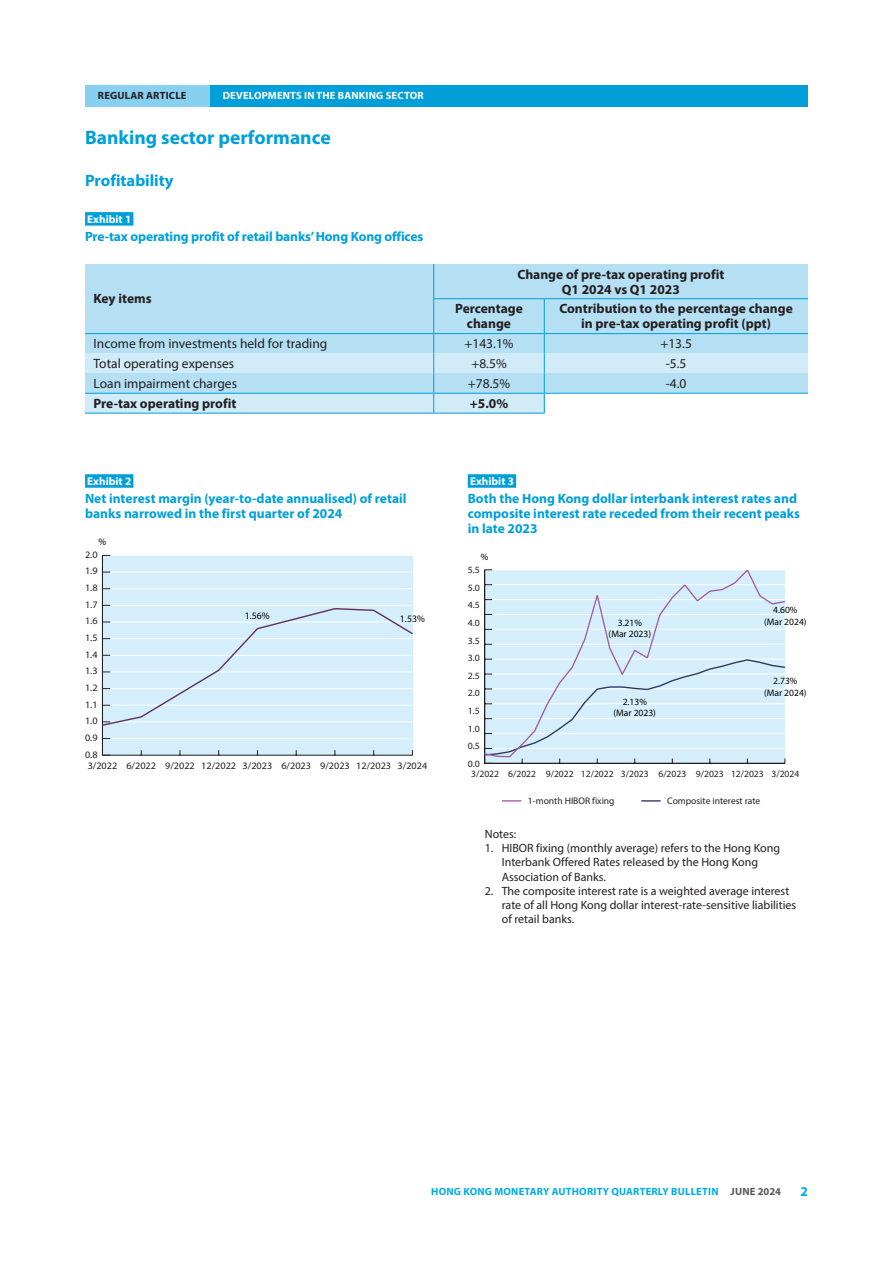
<style>
.page{position:relative;width:893px;height:1263px;background:#fff}
.page>*{position:absolute;margin:0;border:0;box-sizing:border-box;transform-origin:0 0}
.t1{font:700 19.5px "Myriad Pro";color:#009fda}
.t2{font:700 16.5px "Myriad Pro";color:#009fda}
.t3{font:700 13.5px/15px "Myriad Pro";color:#009fda}
.t4{font:700 13.5px "Myriad Pro";color:#231f20}
.t5{font:13.5px "Myriad Pro";color:#231f20}
.t6{font:700 13.5px "Myriad Pro";color:#00ade2}
.t7{font:12px/14.2px "Myriad Pro";color:#231f20}
.t8{font:700 11.25px "Myriad Pro";color:#fff}
.t9{font:700 10.5px "Myriad Pro";letter-spacing:.02em;color:#00ade2}
.t10{font:700 10.5px "Myriad Pro";letter-spacing:.02em;color:#fff}
.t11{font:700 10.5px "Myriad Pro";letter-spacing:.02em;color:#231f20}
.t12{font:9.9px "Myriad Pro";color:#231f20;scale:1.04 1}
.t13{font:9.9px "Myriad Pro";color:#030303}
.t14{font:9.6px "Myriad Pro";color:#231f20}
.t15{font:9.6px/11.4px "Myriad Pro";color:#030303;text-align:center}
.t16{font:9.6px "Myriad Pro";color:#231f20;scale:1.04 1}
.s1{color:#57585a}
</style>
<div class="page">
<div style="left:85px;top:85px;width:723px;height:21px;background:#009fda"></div>
<div style="left:85px;top:85px;width:125px;height:21px;background:#88d0ef"></div>
<div style="left:85px;top:212px;width:48px;height:14px;background:#009fda"></div>
<div style="left:85px;top:264px;width:349px;height:70px;background:#b5e0f4"></div>
<div style="left:434px;top:264px;width:374px;height:35px;background:#b5e0f4"></div>
<div style="left:434px;top:299px;width:110px;height:35px;background:#b5e0f4"></div>
<div style="left:544px;top:299px;width:264px;height:35px;background:#b5e0f4"></div>
<div style="left:85px;top:334px;width:349px;height:19px;background:#b5e0f4"></div>
<div style="left:434px;top:334px;width:110px;height:19px;background:#b5e0f4"></div>
<div style="left:544px;top:334px;width:264px;height:19px;background:#b5e0f4"></div>
<div style="left:85px;top:373px;width:349px;height:20px;background:#b5e0f4"></div>
<div style="left:434px;top:373px;width:110px;height:20px;background:#b5e0f4"></div>
<div style="left:544px;top:373px;width:264px;height:20px;background:#b5e0f4"></div>
<div style="left:85px;top:353px;width:349px;height:20px;background:#d1ecf8"></div>
<div style="left:434px;top:353px;width:110px;height:20px;background:#d1ecf8"></div>
<div style="left:544px;top:353px;width:264px;height:20px;background:#d1ecf8"></div>
<div style="left:85px;top:393px;width:349px;height:20px;background:#d1ecf8"></div>
<div style="left:434px;top:393px;width:110px;height:20px;background:#d1ecf8"></div>
<hr style="left:85px;top:333px;width:349px;height:1px;background:#009fda">
<hr style="left:434px;top:333px;width:110px;height:1px;background:#009fda">
<hr style="left:544px;top:333px;width:264px;height:1px;background:#009fda">
<hr style="left:85px;top:393px;width:349px;height:1px;background:#009fda">
<hr style="left:434px;top:393px;width:110px;height:1px;background:#009fda">
<hr style="left:544px;top:393px;width:264px;height:1px;background:#009fda">
<hr style="left:433px;top:264px;width:1px;height:34px;background:#009fda">
<hr style="left:433px;top:299px;width:1px;height:34px;background:#009fda">
<svg style="left:433px;top:334px;width:1px;height:79px"></svg>
<hr style="left:544px;top:299px;width:1px;height:34px;background:#009fda">
<svg style="left:544px;top:334px;width:1px;height:79px"></svg>
<hr style="left:433px;top:298px;width:111px;height:1px;background:#009fda">
<hr style="left:544px;top:298px;width:264px;height:1px;background:#009fda">
<hr style="left:85px;top:413px;width:349px;height:1px;background:#009fda">
<hr style="left:434px;top:413px;width:111px;height:1px;background:#009fda">
<div style="left:85px;top:474px;width:48px;height:14px;background:#009fda"></div>
<div style="left:102px;top:555px;width:310px;height:200px;background:#d4effb"></div>
<hr style="left:102px;top:755px;width:310px;height:1px;background:#231f20">
<hr style="left:102px;top:738px;width:310px;height:1px;background:#fff">
<hr style="left:102px;top:572px;width:310px;height:1px;background:#fff">
<hr style="left:102px;top:588px;width:310px;height:1px;background:#fff">
<hr style="left:102px;top:555px;width:310px;height:1px;background:#fff">
<hr style="left:102px;top:555px;width:1px;height:200px;background:#231f20">
<svg style="left:102px;top:754px;width:8px;height:2px"></svg>
<svg style="left:101px;top:605px;width:312px;height:122px"></svg>
<div style="left:468px;top:474px;width:48px;height:14px;background:#009fda"></div>
<svg style="left:484px;top:759px;width:302px;height:5px;background:#a2b4bd"></svg>
<svg style="left:484px;top:569px;width:302px;height:190px;background:#d3ebf7"></svg>
<svg style="left:502px;top:800px;width:19px;height:1px"></svg>
<svg style="left:641px;top:800px;width:20px;height:1px"></svg>
<p class="t11" style="left:98px;top:89px;width:90px">Regular Article</p>
<p class="t10" style="left:223px;top:89px;width:202px">Developments in the Banking Sector</p>
<h1 class="t1" style="left:85px;top:125px;width:247px">Banking sector performance</h1>
<h2 class="t2" style="left:85px;top:169px;width:90px">Profitability</h2>
<h3 class="t8" style="left:87px;top:211px;width:45px">Exhibit 1</h3>
<h3 class="t3" style="left:85px;top:228px;width:340px">Pre-tax operating profit of retail banks’ Hong Kong offices</h3>
<p class="t4" style="left:94px;top:290px;width:60px">Key items</p>
<p class="t4" style="left:517px;top:265px;width:208px">Change of pre-tax operating profit</p>
<p class="t4" style="left:562px;top:280px;width:119px">Q1 2024 vs Q1 2023</p>
<p class="t4" style="left:455px;top:300px;width:69px">Percentage</p>
<p class="t4" style="left:559px;top:300px;width:235px">Contribution to the percentage change</p>
<p class="t4" style="left:467px;top:315px;width:46px">change</p>
<p class="t4" style="left:581px;top:315px;width:191px">in pre-tax operating profit (ppt)</p>
<p class="t5" style="left:94px;top:335px;width:235px">Income from investments held for trading</p>
<p class="t5" style="left:464px;top:335px;width:51px">+143.1%</p>
<p class="t5" style="left:660px;top:335px;width:33px">+13.5</p>
<p class="t5" style="left:94px;top:355px;width:142px">Total operating expenses</p>
<p class="t5" style="left:471px;top:355px;width:37px">+8.5%</p>
<p class="t5" style="left:666px;top:355px;width:22px">-5.5</p>
<p class="t5" style="left:94px;top:375px;width:145px">Loan impairment charges</p>
<p class="t5" style="left:468px;top:375px;width:44px">+78.5%</p>
<p class="t5" style="left:666px;top:375px;width:22px">-4.0</p>
<p class="t4" style="left:94px;top:395px;width:144px">Pre-tax operating profit</p>
<p class="t4" style="left:470px;top:395px;width:40px">+5.0%</p>
<h3 class="t8" style="left:87px;top:473px;width:45px">Exhibit 2</h3>
<h3 class="t3" style="left:85px;top:490px;width:323px">Net interest margin (year-to-date annualised) of retail banks narrowed in the first quarter of 2024</h3>
<p class="t13" style="left:99px;top:535px;width:9px">%</p>
<p class="t12" style="left:85px;top:548px;width:14px">2.0</p>
<p class="t12" style="left:85px;top:582px;width:14px">1.8</p>
<p class="t12" style="left:85px;top:565px;width:14px">1.9</p>
<h3 class="t8" style="left:470px;top:473px;width:45px">Exhibit 3</h3>
<h3 class="t3" style="left:468px;top:490px;width:334px">Both the Hong Kong dollar interbank interest rates and composite interest rate receded from their recent peaks in late 2023</h3>
<p class="t15" style="left:481px;top:551px;width:9px">%</p>
<p class="t16" style="left:468px;top:564px;width:13px">5.5</p>
<p class="t16" style="left:468px;top:582px;width:13px">5.0</p>
<p class="t12" style="left:85px;top:598px;width:14px">1.7</p>
<p class="t12" style="left:85px;top:615px;width:14px">1.6</p>
<p class="t12" style="left:85px;top:631px;width:14px">1.5</p>
<p class="t13" style="left:245px;top:609px;width:27px">1.56%</p>
<p class="t13" style="left:400px;top:613px;width:27px">1.53%</p>
<p class="t16" style="left:468px;top:599px;width:13px">4.5</p>
<p class="t16" style="left:468px;top:617px;width:13px">4.0</p>
<p class="t16" style="left:468px;top:634px;width:13px">3.5</p>
<p class="t15" style="left:609px;top:617px;width:44px">3.21% (Mar 2023)</p>
<p class="t15" style="left:764px;top:604px;width:44px">4.60% (Mar 2024)</p>
<p class="t12" style="left:85px;top:648px;width:14px">1.4</p>
<p class="t16" style="left:468px;top:652px;width:13px">3.0</p>
<p class="t12" style="left:85px;top:665px;width:14px">1.3</p>
<p class="t12" style="left:85px;top:681px;width:14px">1.2</p>
<p class="t12" style="left:85px;top:698px;width:14px">1.1</p>
<p class="t12" style="left:85px;top:715px;width:14px">1.0</p>
<p class="t16" style="left:468px;top:670px;width:13px">2.5</p>
<p class="t16" style="left:468px;top:687px;width:13px">2.0</p>
<p class="t16" style="left:468px;top:705px;width:13px">1.5</p>
<p class="t16" style="left:468px;top:722px;width:13px">1.0</p>
<p class="t15" style="left:614px;top:695px;width:44px">2.13% (Mar 2023)</p>
<p class="t15" style="left:764px;top:675px;width:44px">2.73% (Mar 2024)</p>
<p class="t12" style="left:85px;top:731px;width:14px">0.9</p>
<p class="t12" style="left:85px;top:748px;width:14px">0.8</p>
<p class="t16" style="left:468px;top:740px;width:13px">0.5</p>
<p class="t12" style="left:88px;top:760px;width:328px">3/2022 6/2022 9/2022 12/2022 3/2023 6/2023 9/2023 12/2023 3/2024</p>
<p class="t16" style="left:468px;top:758px;width:13px">0.0</p>
<p class="t14" style="left:471px;top:768px;width:66px">3/2022 6/2022</p>
<p class="t14" style="left:528px;top:794px;width:88px">1-month HIBOR fixing</p>
<p class="t14" style="left:546px;top:768px;width:255px">9/2022 12/2022 3/2023 6/2023 9/2023 12/2023 3/2024</p>
<p class="t14" style="left:667px;top:794px;width:95px">Composite interest rate</p>
<p class="t7" style="left:485px;top:826px;width:33px">Notes:</p>
<p class="t7" style="left:502px;top:841px;width:280px;text-indent:-17px">1. HIBOR fixing (monthly average) refers to the Hong Kong<br>Interbank Offered Rates released by the Hong Kong<br>Association of Banks.</p>
<p class="t7" style="left:502px;top:883px;width:296px;text-indent:-17px">2. The composite interest rate is a weighted average interest rate of all Hong Kong dollar interest-rate-sensitive liabilities of retail banks.</p>
<p class="t9" style="left:431px;top:1185px;width:351px">Hong Kong monetary authority Quarterly Bulletin <span class="s1">June 2024</span></p>
<p class="t6" style="left:800px;top:1183px;width:9px">2</p>
</div>
